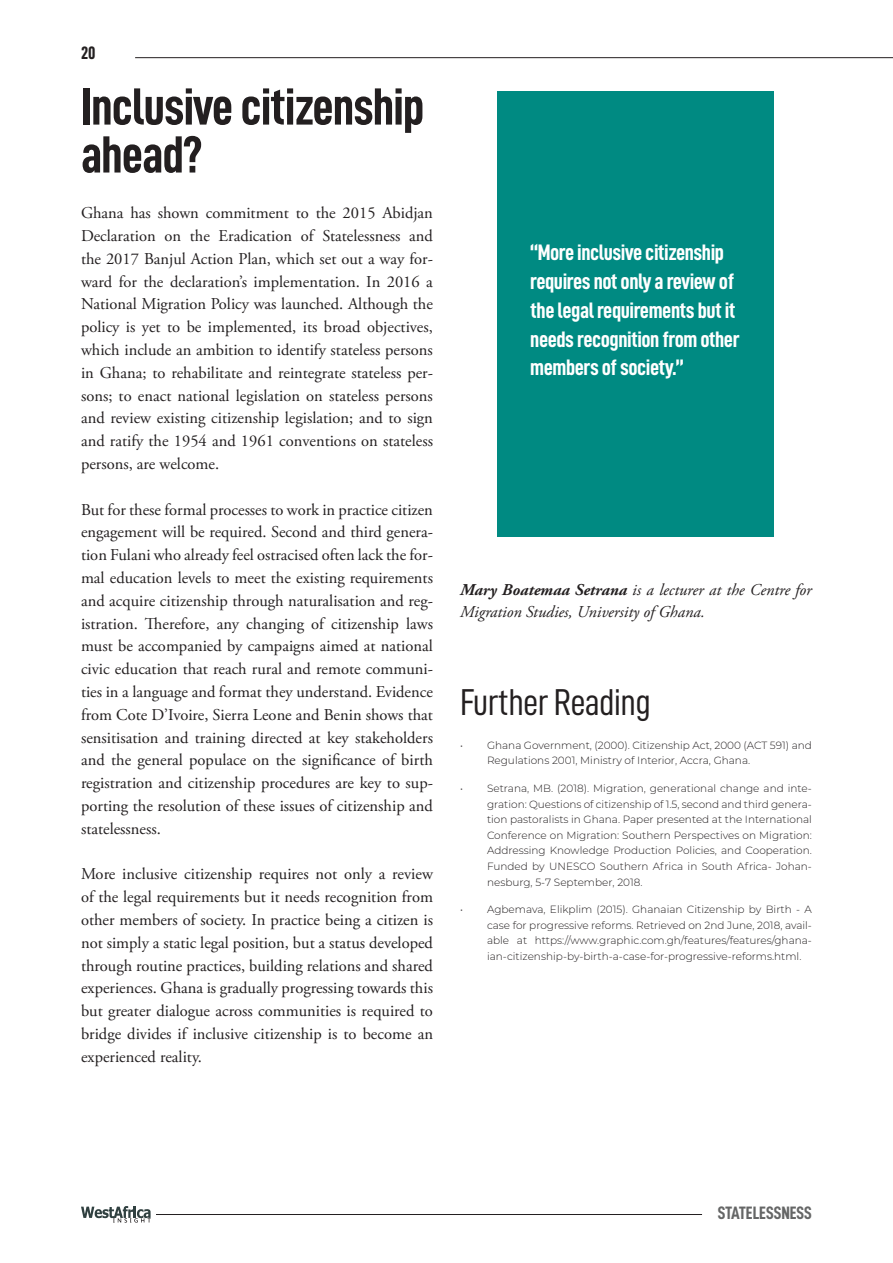
<style>
.page{position:relative;width:893px;height:1263px;background:#fff}
.page>*{position:absolute;margin:0;border:0;box-sizing:border-box;transform-origin:0 0}
.t1{font:52.5px/48px "D DIN Condensed Bold";letter-spacing:-.02em;color:#231f20}
.t2{font:37.5px "D DIN Condensed";letter-spacing:-.02em;color:#231f20}
.t3{font:22.5px/28.8px "D DIN Condensed Bold";letter-spacing:-.02em;color:#fff}
.t4{font:18px "D DIN Condensed Bold";color:#656666}
.t5{font:18px "D DIN Condensed Bold";color:#231f20}
.t6{font:16.5px/22.8px "Adobe Garamond Pro";color:#231f20;text-align:justify}
.t7{font:italic 16.5px/22.8px "Adobe Garamond Pro";color:#231f20}
.t8{font:300 10.5px/15.6px "Montserrat";color:#231f20;text-align:justify}
.s1{font-weight:700}
</style>
<div class="page">
<hr style="left:135px;top:57px;width:758px;height:1px;background:#231f20">
<hr style="left:156px;top:1214px;width:546px;height:1px;background:#231f20">
<svg style="left:81px;top:1206px;width:70px;height:17px"></svg>
<div style="left:497px;top:91px;width:277px;height:445px;background:#008a82"></div>
<p class="t5" style="left:81px;top:43px;width:16px">20</p>
<p class="t1" style="left:81px;top:82px;width:345px">Inclusive citizenship ahead?</p>
<p class="t6" style="left:81px;top:202px;width:353px">Ghana has shown commitment to the 2015 Abidjan Declaration on the Eradication of Statelessness and the 2017 Banjul Action Plan, which set out a way for&shy;ward for the declaration’s implementation. In 2016 a National Migration Policy was launched. Although the policy is yet to be implemented, its broad objectives, which include an ambition to identify stateless persons in Ghana; to rehabilitate and reintegrate stateless per&shy;sons; to enact national legislation on stateless persons and review existing citizenship legislation; and to sign and ratify the 1954 and 1961 conventions on stateless persons, are welcome.</p>
<p class="t6" style="left:81px;top:498px;width:353px">But for these formal processes to work in practice citizen engagement will be required. Second and third genera&shy;tion Fulani who already feel ostracised often lack the for&shy;mal education levels to meet the existing requirements and acquire citizenship through naturalisation and reg&shy;istration. Therefore, any changing of citizenship laws must be accompanied by campaigns aimed at national civic education that reach rural and remote communi&shy;ties in a language and format they understand. Evidence from Cote D’Ivoire, Sierra Leone and Benin shows that sensitisation and training directed at key stakeholders and the general populace on the significance of birth registration and citizenship procedures are key to sup&shy;porting the resolution of these issues of citizenship and statelessness.</p>
<p class="t6" style="left:81px;top:863px;width:354px">More inclusive citizenship requires not only a review of the legal requirements but it needs recognition from other members of society. In practice being a citizen is not simply a static legal position, but a status developed through routine practices, building relations and shared experiences. Ghana is gradually progressing towards this but greater dialogue across communities is required to bridge divides if inclusive citizenship is to become an experienced reality.</p>
<p class="t3" style="left:530px;top:238px;width:211px">“More inclusive citizenship requires not only a review of the legal requirements but it needs recognition from other members of society.”</p>
<p class="t7" style="left:460px;top:578px;width:353px"><span class="s1">Mary Boatemaa Setrana</span> is a lecturer at the Centre for<br>Migration Studies, University of Ghana.</p>
<p class="t2" style="left:460px;top:682px;width:192px">Further Reading</p>
<p class="t8" style="left:487px;top:737px;width:326px;text-indent:-27px">• Ghana Government, (2000). Citizenship Act, 2000 (ACT 591) and<br>Regulations 2001, Ministry of Interior, Accra, Ghana.</p>
<p class="t8" style="left:487px;top:780px;width:326px;text-indent:-27px">• Setrana, MB. (2018). Migration, generational change and inte&shy;gration: Questions of citizenship of 1.5, second and third genera&shy;tion pastoralists in Ghana. Paper presented at the International Conference on Migration: Southern Perspectives on Migration:<br>Addressing Knowledge Production Policies, and Cooperation.<br>Funded by UNESCO Southern Africa in South Africa- Johan&shy;nesburg, 5-7 September, 2018.</p>
<p class="t8" style="left:487px;top:901px;width:326px;text-indent:-27px">• Agbemava, Elikplim (2015). Ghanaian Citizenship by Birth - A case for progressive reforms. Retrieved on 2nd June, 2018, avail&shy;able at https://www.graphic.com.gh/features/features/ghana&shy;ian-citizenship-by-birth-a-case-for-progressive-reforms.html.</p>
<p class="t4" style="left:718px;top:1203px;width:96px">STATELESSNESS</p>
</div>
